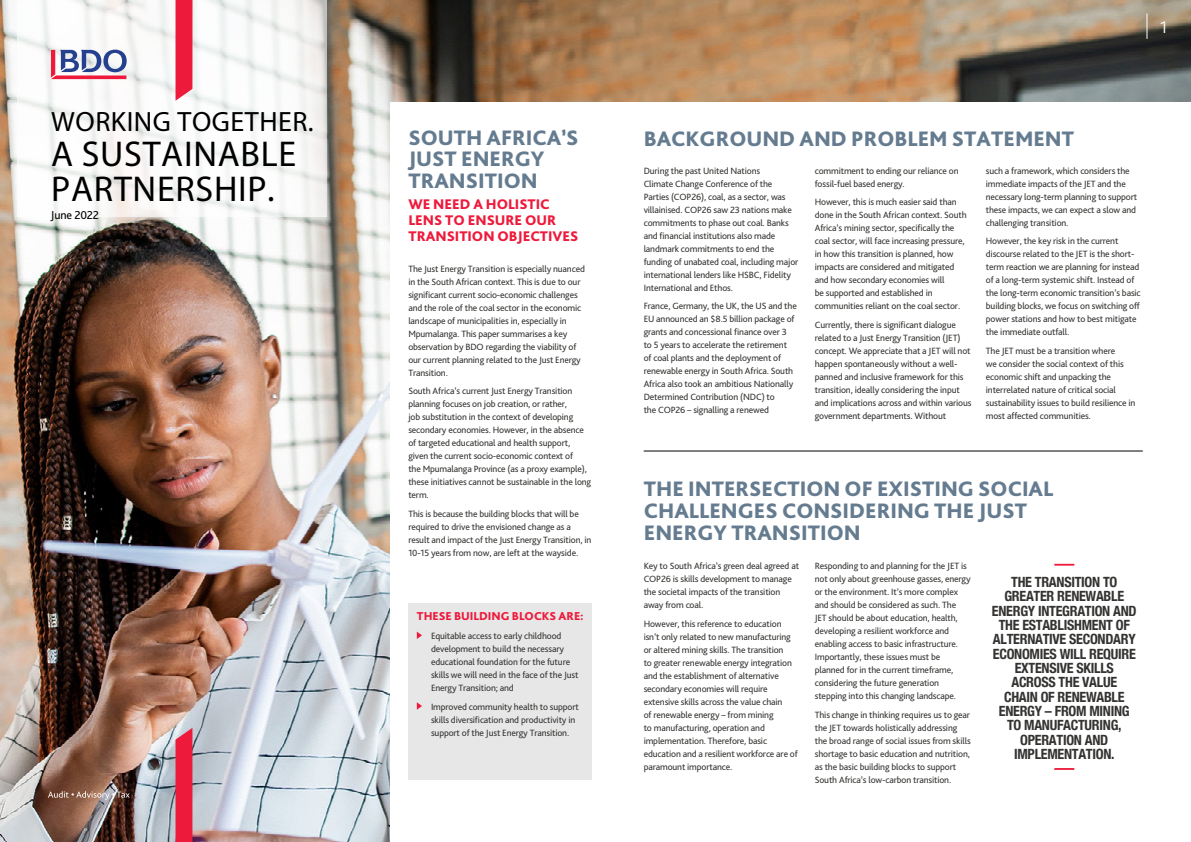
<style>
.page{position:relative;width:1191px;height:842px;background:#fff}
.page>*{position:absolute;margin:0;border:0;box-sizing:border-box;transform-origin:0 0}
.t1{font:36px/35px "Myriad Pro";letter-spacing:.02em;color:#000}
.t2{font:28px "Myriad Pro";letter-spacing:.02em;color:#000}
.t3{font:800 21.9px/21.9px "Bliss Pro";color:#657c90}
.Project_Subhead{font:300 17.4px "Bliss Pro";color:#fff}
.t4{font:800 14.6px/15.8px "Bliss Pro";color:#ed1a3b}
.t5{font:700 condensed 14.1px/14.3px "Helvetica Neue";letter-spacing:-.02em;color:#343331;text-align:center}
.t6{font:800 12px "Bliss Pro";color:#ed1a3b}
.t7{font:12px "Bliss Pro";letter-spacing:-.015em;color:#000}
.t8{font:9.5px/13px "Bliss Pro";letter-spacing:-.015em;color:#343331}
</style>
<div class="page">
<img style="left:0;top:0;width:1191px;height:842px">
<div style="left:11px;top:0;width:322px;height:224px;background:#fff;opacity:.53"></div>
<div style="left:8px;top:0;width:328px;height:218px;background:#fff;opacity:.75"></div>
<svg style="left:48px;top:791px;width:82px;height:9px"></svg>
<svg style="left:51px;top:50px;width:76px;height:29px"></svg>
<svg style="left:175px;top:728px;width:17px;height:114px;background:#ea2847"></svg>
<svg style="left:175px;top:0;width:17px;height:101px;background:#ed2d4b"></svg>
<div style="left:390px;top:102px;width:801px;height:740px;background:#fff"></div>
<div style="left:408px;top:603px;width:184px;height:177px;background:#e7e7e7"></div>
<svg style="left:417px;top:632px;width:5px;height:7px"></svg>
<svg style="left:417px;top:702px;width:5px;height:8px"></svg>
<hr style="left:643px;top:451px;width:499px;height:1px;background:#000">
<hr style="left:1054px;top:564px;width:20px;height:2px;background:#ed1a3b">
<hr style="left:1054px;top:768px;width:20px;height:2px;background:#ed1a3b">
<svg style="left:1146px;top:13px;width:1px;height:26px"></svg>
<p class="t2" style="left:51px;top:104px;width:264px">WORKING TOGETHER.</p>
<p class="t1" style="left:51px;top:136px;width:246px">A SUSTAINABLE<br>PARTNERSHIP.</p>
<p class="t7" style="left:51px;top:208px;width:50px">June 2022</p>
<p class="t3" style="left:408px;top:126px;width:171px">SOUTH AFRICA’S<br>JUST ENERGY<br>TRANSITION</p>
<p class="t4" style="left:408px;top:196px;width:171px">WE NEED A HOLISTIC<br>LENS TO ENSURE OUR<br>TRANSITION OBJECTIVES</p>
<p class="t8" style="left:408px;top:262px;width:178px">The Just Energy Transition is especially nuanced in the South African context. This is due to our significant current socio-economic challenges and the role of the coal sector in the economic landscape of municipalities in, especially in Mpumalanga. This paper summarises a key observation by BDO regarding the viability of our current planning related to the Just Energy Transition.</p>
<p class="t8" style="left:408px;top:384px;width:184px">South Africa’s current Just Energy Transition planning focuses on job creation, or rather,<br>job substitution in the context of developing secondary economies. However, in the absence of targeted educational and health support, given the current socio-economic context of<br>the Mpumalanga Province (as a proxy example), these initiatives cannot be sustainable in the long term.</p>
<p class="t8" style="left:408px;top:507px;width:185px">This is because the building blocks that will be required to drive the envisioned change as a result and impact of the Just Energy Transition, in 10-15 years from now, are left at the wayside.</p>
<p class="t6" style="left:417px;top:609px;width:168px">THESE BUILDING BLOCKS ARE:</p>
<p class="t8" style="left:431px;top:629px;width:149px">Equitable access to early childhood development to build the necessary educational foundation for the future skills we will need in the face of the Just Energy Transition; and</p>
<p class="t8" style="left:431px;top:700px;width:149px">Improved community health to support skills diversification and productivity in support of the Just Energy Transition.</p>
<p class="Project_Subhead" style="left:1160px;top:16px;width:9px">1</p>
<p class="t3" style="left:644px;top:127px;width:432px">BACKGROUND AND PROBLEM STATEMENT</p>
<p class="t8" style="left:986px;top:164px;width:153px">such a framework, which considers the immediate impacts of the JET and the necessary long-term planning to support these impacts, we can expect a slow and challenging transition.</p>
<p class="t8" style="left:986px;top:234px;width:156px">However, the key risk in the current discourse related to the JET is the short&shy;term reaction we are planning for instead of a long-term systemic shift. Instead of the long-term economic transition’s basic building blocks, we focus on switching off power stations and how to best mitigate the immediate outfall.</p>
<p class="t8" style="left:986px;top:344px;width:151px">The JET must be a transition where<br>we consider the social context of this economic shift and unpacking the interrelated nature of critical social sustainability issues to build resilience in most affected communities.</p>
<p class="t8" style="left:643px;top:164px;width:156px">During the past United Nations<br>Climate Change Conference of the Parties (COP26), coal, as a sector, was villainised. COP26 saw 23 nations make commitments to phase out coal. Banks and financial institutions also made landmark commitments to end the funding of unabated coal, including major international lenders like HSBC, Fidelity International and Ethos.</p>
<p class="t8" style="left:643px;top:299px;width:155px">France, Germany, the UK, the US and the EU announced an $8.5 billion package of grants and concessional finance over 3 to 5 years to accelerate the retirement of coal plants and the deployment of renewable energy in South Africa. South Africa also took an ambitious Nationally Determined Contribution (NDC) to<br>the COP26 – signalling a renewed</p>
<p class="t8" style="left:814px;top:164px;width:145px">commitment to ending our reliance on fossil-fuel based energy.</p>
<p class="t8" style="left:814px;top:195px;width:153px">However, this is much easier said than done in the South African context. South Africa’s mining sector, specifically the coal sector, will face increasing pressure, in how this transition is planned, how impacts are considered and mitigated and how secondary economies will<br>be supported and established in communities reliant on the coal sector.</p>
<p class="t8" style="left:814px;top:318px;width:158px">Currently, there is significant dialogue related to a Just Energy Transition (JET) concept. We appreciate that a JET will not happen spontaneously without a well&shy;panned and inclusive framework for this transition, ideally considering the input and implications across and within various government departments. Without</p>
<p class="t3" style="left:644px;top:477px;width:411px">THE INTERSECTION OF EXISTING SOCIAL<br>CHALLENGES CONSIDERING THE JUST<br>ENERGY TRANSITION</p>
<p class="t5" style="left:992px;top:574px;width:146px">THE TRANSITION TO<br>GREATER RENEWABLE<br>ENERGY INTEGRATION AND<br>THE ESTABLISHMENT OF<br>ALTERNATIVE SECONDARY<br>ECONOMIES WILL REQUIRE<br>EXTENSIVE SKILLS<br>ACROSS THE VALUE<br>CHAIN OF RENEWABLE<br>ENERGY – FROM MINING<br>TO MANUFACTURING,<br>OPERATION AND<br>IMPLEMENTATION.</p>
<p class="t8" style="left:643px;top:559px;width:157px">Key to South Africa’s green deal agreed at COP26 is skills development to manage the societal impacts of the transition away from coal.</p>
<p class="t8" style="left:643px;top:617px;width:156px">However, this reference to education isn’t only related to new manufacturing or altered mining skills. The transition<br>to greater renewable energy integration and the establishment of alternative secondary economies will require extensive skills across the value chain<br>of renewable energy – from mining<br>to manufacturing, operation and implementation. Therefore, basic education and a resilient workforce are of paramount importance.</p>
<p class="t8" style="left:814px;top:559px;width:157px">Responding to and planning for the JET is not only about greenhouse gasses, energy or the environment. It’s more complex and should be considered as such. The<br>JET should be about education, health, developing a resilient workforce and enabling access to basic infrastructure.<br>Importantly, these issues must be planned for in the current timeframe, considering the future generation stepping into this changing landscape.</p>
<p class="t8" style="left:814px;top:708px;width:157px">This change in thinking requires us to gear the JET towards holistically addressing the broad range of social issues from skills shortage to basic education and nutrition, as the basic building blocks to support South Africa’s low-carbon transition.</p>
</div>
